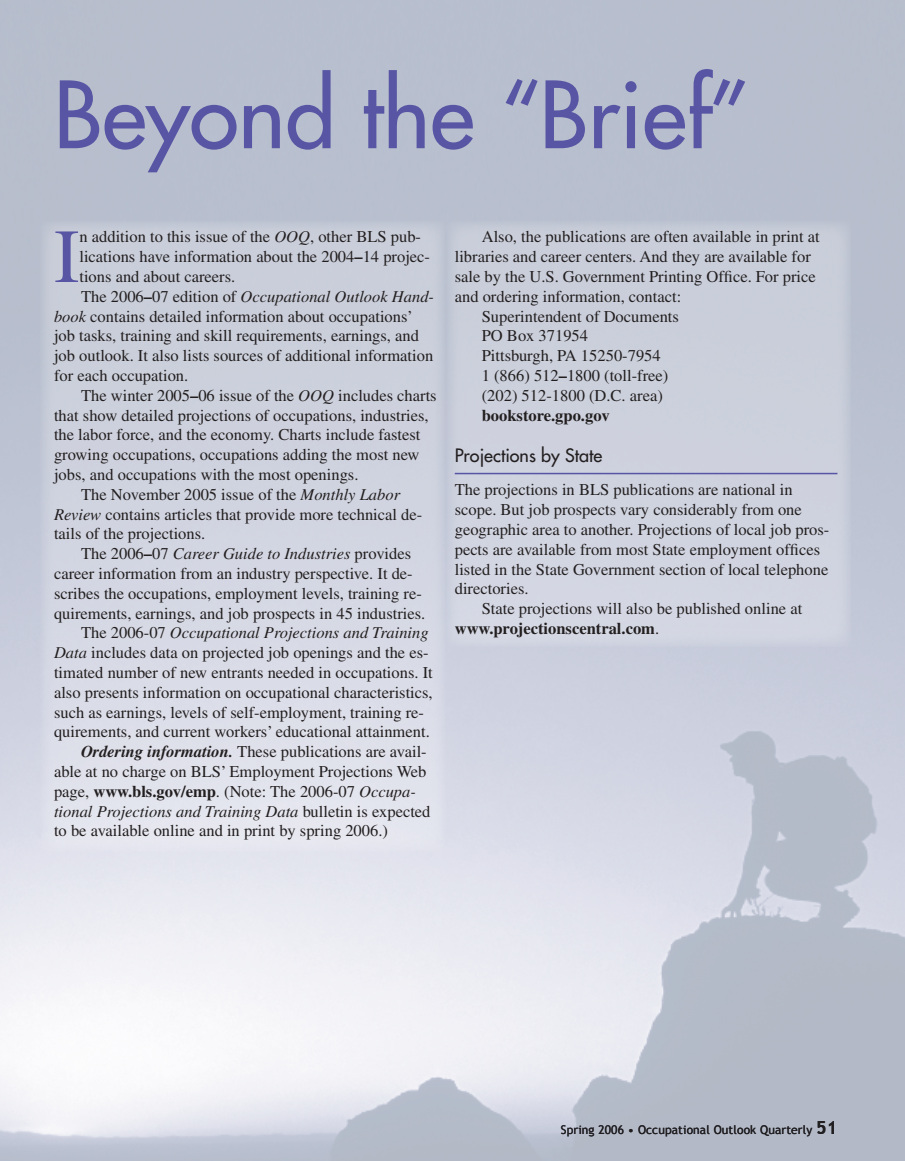
<style>
.page{position:relative;width:905px;height:1161px;background:#fff}
.page>*{position:absolute;margin:0;border:0;box-sizing:border-box;transform-origin:0 0}
.t1{font:90px "Futura";color:#5855a4}
.t2{font:76.35px "Times";color:#5855a4}
.t3{font:18px "Futura";color:#231f20}
.t4{font:16.5px "Times";color:#231f20}
.t5{font:italic 16.5px "Times";color:#231f20}
.t6{font:700 16.5px "Times";color:#231f20}
.t7{font:12px "Trebuchet MS";letter-spacing:.01em;color:#231f20}
.s1{font-style:italic}
.s2{font-weight:700}
.s3{font-style:normal}
.s4{font-weight:700;font-style:normal}
.s5{font-weight:700;font-style:italic}
.s6{font-weight:400}
.s7{font-weight:700;font-size:18px}
</style>
<div class="page">
<div style="left:446px;top:220px;width:404px;height:427px;background:#cdd1dd"></div>
<div style="left:40px;top:220px;width:406px;height:632px;background:linear-gradient(to bottom,#c4c9d6,#e2e4ee)"></div>
<hr style="left:454px;top:473px;width:383px;height:1px;background:#5855a4">
<h1 class="t1" style="left:54px;top:59px;width:698px">Beyond the “Brief”</h1>
<h2 class="t2" style="left:54px;top:213px;width:27px">I</h2>
<p class="t4" style="left:79px;top:228px;width:343px">n addition to this issue of the <span class="s1">OOQ</span>, other BLS pub-</p>
<p class="t4" style="left:79px;top:247px;width:352px">lications have information about the 2004<span class="s2">–</span>14 projec-</p>
<p class="t4" style="left:79px;top:267px;width:157px">tions and about careers.</p>
<p class="t5" style="left:81px;top:287px;width:354px"><span class="s3">The 2006</span><span class="s4">–</span><span class="s3">07 edition of</span> Occupational Outlook Hand-</p>
<p class="t4" style="left:54px;top:307px;width:360px"><span class="s1">book</span> contains detailed information about occupations’</p>
<p class="t4" style="left:54px;top:327px;width:366px">job tasks, training and skill requirements, earnings, and</p>
<p class="t4" style="left:54px;top:346px;width:381px">job outlook. It also lists sources of additional information</p>
<p class="t4" style="left:54px;top:366px;width:136px">for each occupation.</p>
<p class="t4" style="left:81px;top:386px;width:357px">The winter 2005<span class="s2">–</span>06 issue of the <span class="s1">OOQ</span> includes charts</p>
<p class="t4" style="left:54px;top:406px;width:376px">that show detailed projections of occupations, industries,</p>
<p class="t4" style="left:54px;top:426px;width:368px">the labor force, and the economy. Charts include fastest</p>
<p class="t4" style="left:54px;top:445px;width:367px">growing occupations, occupations adding the most new</p>
<p class="t4" style="left:54px;top:465px;width:306px">jobs, and occupations with the most openings.</p>
<p class="t4" style="left:81px;top:485px;width:320px">The November 2005 issue of the <span class="s1">Monthly Labor</span></p>
<p class="t4" style="left:54px;top:505px;width:370px"><span class="s1">Review</span> contains articles that provide more technical de-</p>
<p class="t4" style="left:54px;top:525px;width:153px">tails of the projections.</p>
<p class="t5" style="left:81px;top:545px;width:332px"><span class="s3">The 2006</span><span class="s4">–</span><span class="s3">07</span> Career Guide to Industries <span class="s3">provides</span></p>
<p class="t4" style="left:54px;top:564px;width:360px">career information from an industry perspective. It de-</p>
<p class="t4" style="left:54px;top:584px;width:369px">scribes the occupations, employment levels, training re-</p>
<p class="t4" style="left:54px;top:604px;width:373px">quirements, earnings, and job prospects in 45 industries.</p>
<p class="t5" style="left:81px;top:624px;width:349px"><span class="s3">The 2006-07</span> Occupational Projections and Training</p>
<p class="t4" style="left:54px;top:643px;width:376px"><span class="s1">Data</span> includes data on projected job openings and the es-</p>
<p class="t4" style="left:54px;top:663px;width:380px">timated number of new entrants needed in occupations. It</p>
<p class="t4" style="left:54px;top:683px;width:380px">also presents information on occupational characteristics,</p>
<p class="t4" style="left:54px;top:703px;width:371px">such as earnings, levels of self-employment, training re-</p>
<p class="t4" style="left:54px;top:723px;width:377px">quirements, and current workers’ educational attainment.</p>
<p class="t4" style="left:81px;top:742px;width:347px"><span class="s5">Ordering information.</span> These publications are avail-</p>
<p class="t4" style="left:54px;top:762px;width:374px">able at no charge on BLS’ Employment Projections Web</p>
<p class="t4" style="left:54px;top:782px;width:363px">page, <span class="s2">www.bls.gov/emp</span>. (Note: The 2006-07 <span class="s1">Occupa-</span></p>
<p class="t5" style="left:54px;top:802px;width:378px">tional Projections and Training Data <span class="s3">bulletin is expected</span></p>
<p class="t4" style="left:54px;top:822px;width:335px">to be available online and in print by spring 2006.)</p>
<p class="t4" style="left:482px;top:228px;width:339px">Also, the publications are often available in print at</p>
<p class="t4" style="left:455px;top:247px;width:357px">libraries and career centers. And they are available for</p>
<p class="t4" style="left:455px;top:267px;width:362px">sale by the U.S. Government Printing Office. For price</p>
<p class="t4" style="left:454px;top:287px;width:228px">and ordering information, contact:</p>
<p class="t4" style="left:482px;top:307px;width:199px">Superintendent of Documents</p>
<p class="t4" style="left:482px;top:327px;width:108px">PO Box 371954</p>
<p class="t4" style="left:482px;top:346px;width:180px">Pittsburgh, PA 15250-7954</p>
<p class="t4" style="left:482px;top:366px;width:188px">1 (866) 512<span class="s2">–</span>1800 (toll-free)</p>
<p class="t4" style="left:482px;top:386px;width:182px">(202) 512-1800 (D.C. area)</p>
<p class="t6" style="left:482px;top:405px;width:129px">bookstore.gpo.gov</p>
<p class="t3" style="left:454px;top:444px;width:149px">Projections by State</p>
<p class="t4" style="left:454px;top:480px;width:339px">The projections in BLS publications are national in</p>
<p class="t4" style="left:454px;top:500px;width:348px">scope. But job prospects vary considerably from one</p>
<p class="t4" style="left:454px;top:520px;width:376px">geographic area to another. Projections of local job pros-</p>
<p class="t4" style="left:454px;top:540px;width:367px">pects are available from most State employment offices</p>
<p class="t4" style="left:454px;top:560px;width:375px">listed in the State Government section of local telephone</p>
<p class="t4" style="left:454px;top:579px;width:75px">directories.</p>
<p class="t4" style="left:482px;top:599px;width:322px">State projections will also be published online at</p>
<p class="t6" style="left:455px;top:618px;width:206px">www.projectionscentral.com<span class="s6">.</span></p>
<p class="t7" style="left:561px;top:1123px;width:278px">Spring 2006 • Occupational Outlook Quarterly <span class="s7">51</span></p>
</div>
